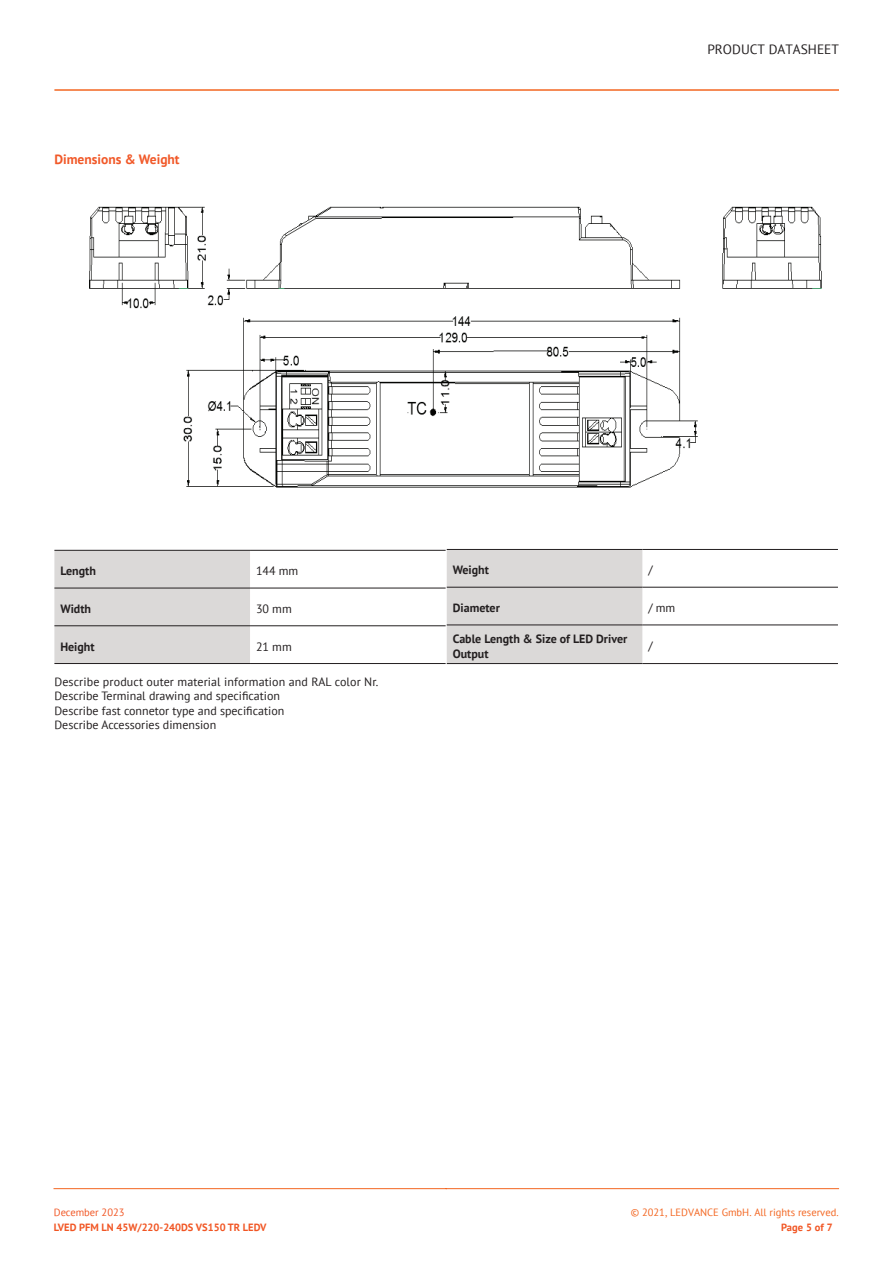
<style>
.page{position:relative;width:893px;height:1263px;background:#fff}
.page>*{position:absolute;margin:0;border:0;box-sizing:border-box;transform-origin:0 0}
.t1{font:700 13.5px "PT Sans";color:#f15929}
.t2{font:13.5px "PT Sans";color:#231f20}
.t3{font:12px/14.4px "PT Sans";color:#231f20}
.t4{font:700 12px/14.4px "PT Sans";color:#231f20}
.t5{font:700 10.5px "PT Sans";color:#f15624}
.t6{font:10.5px "PT Sans";color:#f36621}
.t7{font:10.5px "PT Sans";color:#f15624}
</style>
<div class="page">
<hr style="left:54px;top:1188px;width:392px;height:1px;background:#f36621">
<hr style="left:446px;top:1188px;width:392px;height:1px;background:#f36621">
<hr style="left:54px;top:89px;width:785px;height:2px;background:#f36621">
<div style="left:54px;top:551px;width:196px;height:112px;background:#dbd9d8"></div>
<hr style="left:54px;top:550px;width:196px;height:1px;background:#231f20">
<hr style="left:250px;top:550px;width:196px;height:1px;background:#231f20">
<hr style="left:54px;top:588px;width:196px;height:1px;background:#231f20">
<hr style="left:250px;top:588px;width:196px;height:1px;background:#231f20">
<hr style="left:54px;top:625px;width:196px;height:1px;background:#231f20">
<hr style="left:250px;top:625px;width:196px;height:1px;background:#231f20">
<hr style="left:54px;top:663px;width:196px;height:1px;background:#231f20">
<hr style="left:250px;top:663px;width:196px;height:1px;background:#231f20">
<div style="left:447px;top:550px;width:195px;height:113px;background:#dbd9d8"></div>
<hr style="left:447px;top:549px;width:195px;height:1px;background:#231f20">
<hr style="left:642px;top:549px;width:196px;height:1px;background:#231f20">
<hr style="left:447px;top:587px;width:195px;height:1px;background:#231f20">
<hr style="left:642px;top:587px;width:196px;height:1px;background:#231f20">
<hr style="left:447px;top:625px;width:195px;height:1px;background:#231f20">
<hr style="left:642px;top:625px;width:196px;height:1px;background:#231f20">
<hr style="left:447px;top:663px;width:195px;height:1px;background:#231f20">
<hr style="left:642px;top:663px;width:196px;height:1px;background:#231f20">
<img style="left:89px;top:206px;width:733px;height:282px">
<p class="t1" style="left:54px;top:150px;width:127px">Dimensions &amp; Weight</p>
<p class="t2" style="left:707px;top:40px;width:133px">PRODUCT DATASHEET</p>
<p class="t4" style="left:60px;top:564px;width:37px">Length</p>
<p class="t3" style="left:256px;top:564px;width:44px">144 mm</p>
<p class="t4" style="left:60px;top:601px;width:32px">Width</p>
<p class="t3" style="left:256px;top:601px;width:37px">30 mm</p>
<p class="t4" style="left:60px;top:639px;width:36px">Height</p>
<p class="t3" style="left:256px;top:639px;width:37px">21 mm</p>
<p class="t3" style="left:54px;top:674px;width:326px">Describe product outer material information and RAL color Nr.<br>Describe Terminal drawing and specification<br>Describe fast connetor type and specification<br>Describe Accessories dimension</p>
<p class="t4" style="left:453px;top:563px;width:38px">Weight</p>
<p class="t3" style="left:648px;top:563px;width:6px">/</p>
<p class="t4" style="left:453px;top:600px;width:49px">Diameter</p>
<p class="t3" style="left:648px;top:600px;width:28px">/ mm</p>
<p class="t4" style="left:453px;top:631px;width:176px">Cable Length &amp; Size of LED Driver<br>Output</p>
<p class="t3" style="left:648px;top:639px;width:6px">/</p>
<p class="t7" style="left:54px;top:1206px;width:72px">December 2023</p>
<p class="t6" style="left:631px;top:1206px;width:209px">© 2021, LEDVANCE GmbH. All rights reserved.</p>
<p class="t5" style="left:54px;top:1220px;width:214px">LVED PFM LN 45W/220-240DS VS150 TR LEDV</p>
<p class="t5" style="left:781px;top:1220px;width:53px">Page 5 of 7</p>
</div>
